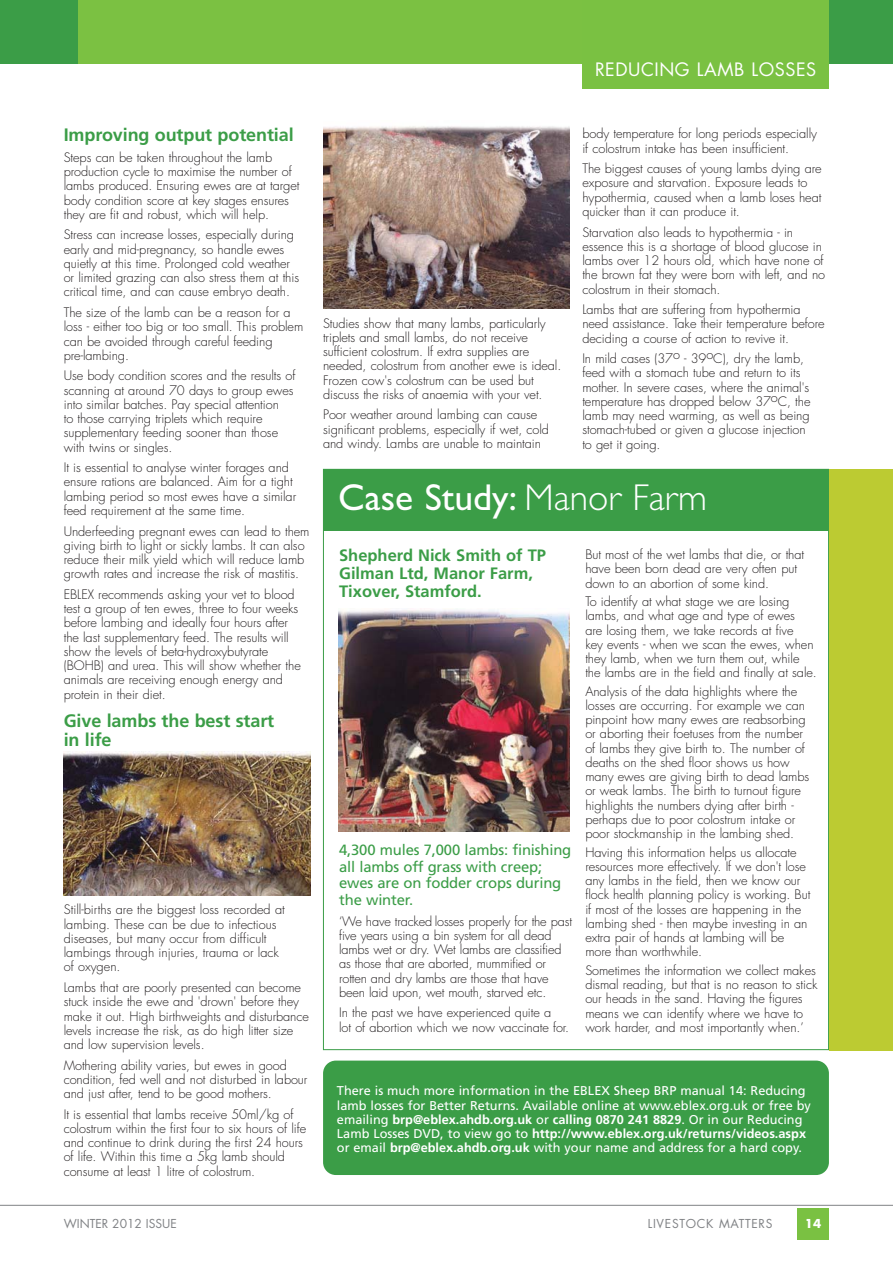
<style>
.page{position:relative;width:893px;height:1263px;background:#fff}
.page>*{position:absolute;margin:0;border:0;box-sizing:border-box;transform-origin:0 0}
.t1{font:37.5px "Gill Sans";color:#fff}
.t2{font:700 18px/19.5px "Frutiger LT Std";letter-spacing:-.005em;color:#3b9d47}
.t3{font:18px "Futura";letter-spacing:.03em;color:#fff}
.t4{font:700 16.5px/18px "Frutiger LT Std";color:#3b9d47}
.t5{font:14.85px/16.5px "Frutiger LT Std";letter-spacing:-.01em;color:#3b9d47}
.t6{font:300 12.75px/14.2px "Futura";letter-spacing:-.005em;color:#231f20}
.t7{font:12.75px/14.2px "Frutiger LT Std";color:#fff}
.t8{font:12px "Futura";letter-spacing:.06em;color:#808285}
.t9{font:12px "Futura";color:#808285}
.t10{font:700 12px "Futura";color:#fff}
.s1{font-weight:300}
.s2{font-weight:700}
</style>
<div class="page">
<div style="left:0;top:0;width:893px;height:64px;background:#7bc142"></div>
<div style="left:0;top:0;width:78px;height:64px;background:#3b9d47"></div>
<div style="left:829px;top:0;width:64px;height:64px;background:#3b9d47"></div>
<div style="left:582px;top:0;width:247px;height:88px;background:#7ac142"></div>
<div style="left:797px;top:1208px;width:32px;height:32px;background:#7ac142"></div>
<hr style="left:0;top:1205px;width:893px;height:1px;background:#808285">
<div style="left:323px;top:469px;width:506px;height:61px;background:#3b9d47"></div>
<div style="left:829px;top:469px;width:64px;height:581px;background:#bccb32"></div>
<div style="left:323px;top:1061px;width:506px;height:114px;background:#3b9d47;border-radius:13px"></div>
<img style="left:64px;top:751px;width:246px;height:145px">
<img style="left:323px;top:126px;width:247px;height:183px">
<img style="left:339px;top:610px;width:231px;height:222px">
<h2 class="t3" style="left:595px;top:61px;width:223px">REDUCING LAMB LOSSES</h2>
<h2 class="t2" style="left:64px;top:126px;width:231px">Improving output potential</h2>
<p class="t6" style="left:64px;top:151px;width:237px">Steps can be taken throughout the lamb production cycle to maximise the number of lambs produced. Ensuring ewes are at target body condition score at key stages ensures they are fit and robust, which will help.</p>
<p class="t6" style="left:64px;top:229px;width:237px">Stress can increase losses, especially during early and mid-pregnancy, so handle ewes quietly at this time. Prolonged cold weather or limited grazing can also stress them at this critical time, and can cause embryo death.</p>
<p class="t6" style="left:64px;top:306px;width:241px">The size of the lamb can be a reason for a loss - either too big or too small. This problem can be avoided through careful feeding pre-lambing.</p>
<p class="t6" style="left:64px;top:370px;width:233px">Use body condition scores and the results of scanning at around 70 days to group ewes into similar batches. Pay special attention<br>to those carrying triplets which require supplementary feeding sooner than those with twins or singles.</p>
<p class="t6" style="left:64px;top:462px;width:234px">It is essential to analyse winter forages and ensure rations are balanced. Aim for a tight lambing period so most ewes have a similar feed requirement at the same time.</p>
<p class="t6" style="left:64px;top:525px;width:247px">Underfeeding pregnant ewes can lead to them giving birth to light or sickly lambs. It can also reduce their milk yield which will reduce lamb growth rates and increase the risk of mastitis.</p>
<p class="t6" style="left:64px;top:588px;width:239px">EBLEX recommends asking your vet to blood test a group of ten ewes, three to four weeks before lambing and ideally four hours after the last supplementary feed. The results will show the levels of beta-hydroxybutyrate (BOHB) and urea. This will show whether the animals are receiving enough energy and protein in their diet.</p>
<h2 class="t2" style="left:64px;top:712px;width:212px">Give lambs the best start in life</h2>
<p class="t6" style="left:64px;top:904px;width:223px">Still-births are the biggest loss recorded at lambing. These can be due to infectious diseases, but many occur from difficult lambings through injuries, trauma or lack of oxygen.</p>
<p class="t6" style="left:64px;top:981px;width:247px">Lambs that are poorly presented can become stuck inside the ewe and 'drown' before they make it out. High birthweights and disturbance levels increase the risk, as do high litter size and low supervision levels.</p>
<p class="t6" style="left:64px;top:1059px;width:245px">Mothering ability varies, but ewes in good condition, fed well and not disturbed in labour and just after, tend to be good mothers.</p>
<p class="t6" style="left:64px;top:1108px;width:244px">It is essential that lambs receive 50ml/kg of colostrum within the first four to six hours of life and continue to drink during the first 24 hours of life. Within this time a 5kg lamb should consume at least 1 litre of colostrum.</p>
<p class="t6" style="left:323px;top:317px;width:240px">Studies show that many lambs, particularly triplets and small lambs, do not receive sufficient colostrum. If extra supplies are needed, colostrum from another ewe is ideal.<br>Frozen cow's colostrum can be used but discuss the risks of anaemia with your vet.</p>
<p class="t6" style="left:323px;top:409px;width:227px">Poor weather around lambing can cause significant problems, especially if wet, cold and windy. Lambs are unable to maintain</p>
<p class="t6" style="left:582px;top:128px;width:236px">body temperature for long periods especially if colostrum intake has been insufficient.</p>
<p class="t6" style="left:582px;top:163px;width:241px">The biggest causes of young lambs dying are exposure and starvation. Exposure leads to hypothermia, caused when a lamb loses heat quicker than it can produce it.</p>
<p class="t6" style="left:582px;top:226px;width:244px">Starvation also leads to hypothermia - in essence this is a shortage of blood glucose in lambs over 12 hours old, which have none of the brown fat they were born with left, and no colostrum in their stomach.</p>
<p class="t6" style="left:582px;top:303px;width:244px">Lambs that are suffering from hypothermia need assistance. Take their temperature before deciding a course of action to revive it.</p>
<p class="t6" style="left:582px;top:353px;width:230px">In mild cases (37o - 39oC), dry the lamb, feed with a stomach tube and return to its mother. In severe cases, where the animal's temperature has dropped below 37oC, the lamb may need warming, as well as being stomach-tubed or given a glucose injection to get it going.</p>
<h1 class="t1" style="left:338px;top:485px;width:370px">Case Study: <span class="s1">Manor Farm</span></h1>
<p class="t4" style="left:339px;top:547px;width:208px">Shepherd Nick Smith of TP<br>Gilman Ltd, Manor Farm,<br>Tixover, Stamford.</p>
<p class="t5" style="left:339px;top:843px;width:234px">4,300 mules 7,000 lambs: finishing all lambs off grass with creep; ewes are on fodder crops during the winter.</p>
<p class="t6" style="left:339px;top:915px;width:234px">‘We have tracked losses properly for the past five years using a bin system for all dead lambs wet or dry. Wet lambs are classified as those that are aborted, mummified or rotten and dry lambs are those that have been laid upon, wet mouth, starved etc.</p>
<p class="t6" style="left:339px;top:1007px;width:231px">In the past we have experienced quite a<br>lot of abortion which we now vaccinate for.</p>
<p class="t6" style="left:585px;top:548px;width:220px">But most of the wet lambs that die, or that have been born dead are very often put down to an abortion of some kind.</p>
<p class="t6" style="left:585px;top:595px;width:233px">To identify at what stage we are losing lambs, and what age and type of ewes<br>are losing them, we take records at five<br>key events - when we scan the ewes, when they lamb, when we turn them out, while the lambs are in the field and finally at sale.</p>
<p class="t6" style="left:585px;top:685px;width:225px">Analysis of the data highlights where the losses are occurring. For example we can pinpoint how many ewes are reabsorbing or aborting their foetuses from the number of lambs they give birth to. The number of deaths on the shed floor shows us how many ewes are giving birth to dead lambs or weak lambs. The birth to turnout figure highlights the numbers dying after birth - perhaps due to poor colostrum intake or poor stockmanship in the lambing shed.</p>
<p class="t6" style="left:585px;top:846px;width:226px">Having this information helps us allocate resources more effectively. If we don't lose any lambs in the field, then we know our flock health planning policy is working. But if most of the losses are happening in the lambing shed - then maybe investing in an extra pair of hands at lambing will be more than worthwhile.</p>
<p class="t6" style="left:585px;top:964px;width:234px">Sometimes the information we collect makes dismal reading, but that is no reason to stick our heads in the sand. Having the figures means we can identify where we have to work harder, and most importantly when.’</p>
<p class="t7" style="left:337px;top:1084px;width:475px">There is much more information in the EBLEX Sheep BRP manual 14: Reducing lamb losses for Better Returns. Available online at www.eblex.org.uk or free by emailing <span class="s2">brp@eblex.ahdb.org.uk</span> or <span class="s2">calling 0870 241 8829</span>. Or in our Reducing Lamb Losses DVD, to view go to <span class="s2">http://www.eblex.org.uk/returns/videos.aspx </span>or email <span class="s2">brp@eblex.ahdb.org.uk</span> with your name and address for a hard copy.</p>
<p class="t9" style="left:64px;top:1219px;width:115px">WINTER 2012 ISSUE</p>
<p class="t8" style="left:648px;top:1219px;width:126px">LIVESTOCK MATTERS</p>
<p class="t10" style="left:805px;top:1219px;width:18px">14</p>
</div>
